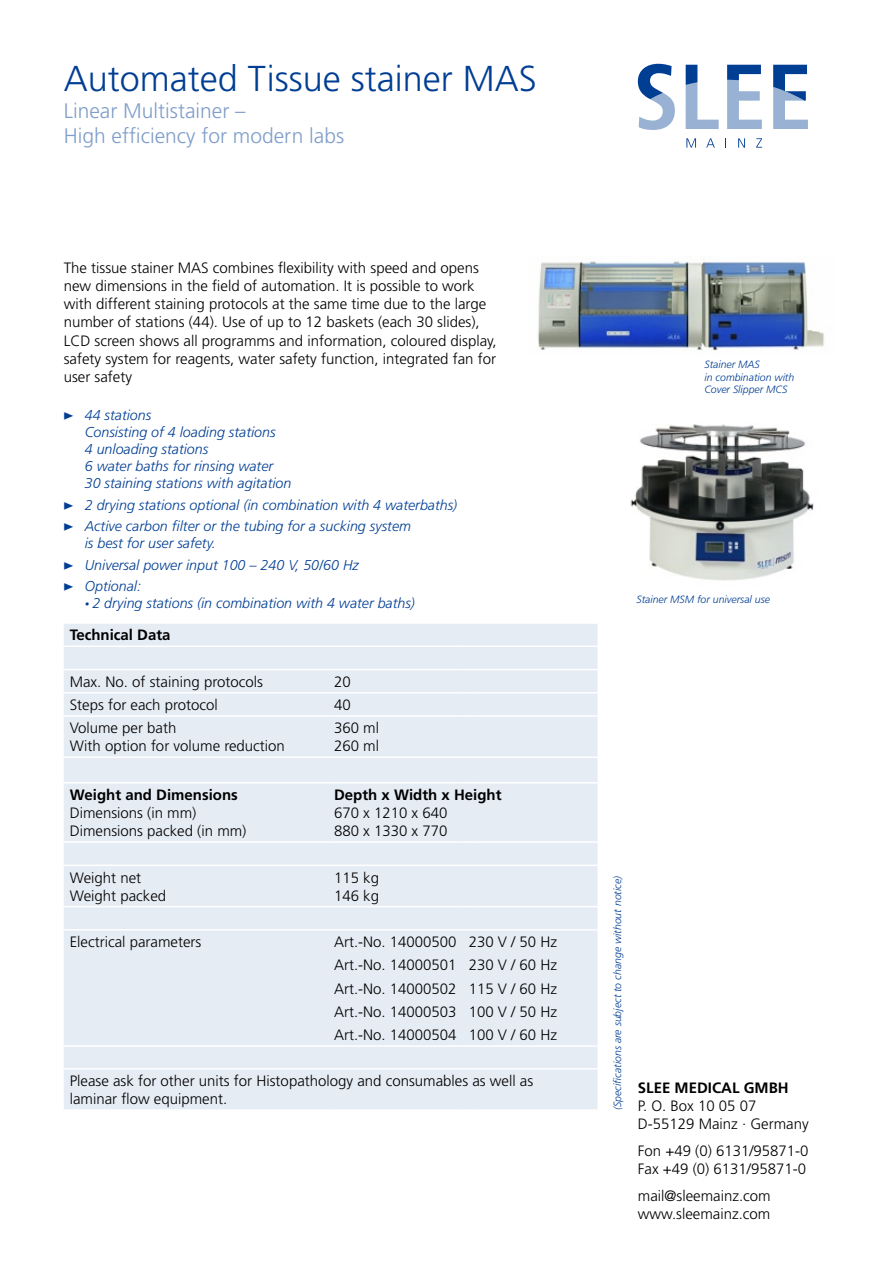
<style>
.page{position:relative;width:893px;height:1263px;background:#fff}
.page>*{position:absolute;margin:0;border:0;box-sizing:border-box;transform-origin:0 0}
.t1{font:300 36px "Frutiger";color:#003e93}
.t2{font:300 21px/25.2px "Frutiger";color:#809ec9}
.t3{font:300 15px/18px "Frutiger";color:#000}
.t4{font:700 15px "Frutiger";color:#000}
.t5{font:italic 300 14.25px/17.1px "Frutiger";color:#003e93}
.t6{font:italic 300 10.5px/12.6px "Frutiger";color:#003e93}
.s1{font-family:"The Sans Black Caps";font-weight:400}
</style>
<div class="page">
<img style="left:630px;top:424px;width:184px;height:157px">
<svg style="left:706px;top:138px;width:9px;height:10px"></svg>
<svg style="left:686px;top:138px;width:10px;height:10px"></svg>
<svg style="left:738px;top:138px;width:7px;height:10px"></svg>
<svg style="left:756px;top:138px;width:6px;height:10px"></svg>
<svg style="left:638px;top:64px;width:170px;height:66px"></svg>
<div style="left:64px;top:624px;width:533px;height:485px;background:#e6ecf4"></div>
<hr style="left:64px;top:669px;width:264px;height:1px;background:#fff">
<hr style="left:328px;top:669px;width:135px;height:1px;background:#fff">
<svg style="left:463px;top:669px;width:13px;height:1px"></svg>
<hr style="left:476px;top:669px;width:121px;height:1px;background:#fff">
<hr style="left:64px;top:692px;width:264px;height:1px;background:#fff">
<hr style="left:328px;top:692px;width:135px;height:1px;background:#fff">
<svg style="left:463px;top:692px;width:13px;height:1px"></svg>
<hr style="left:476px;top:692px;width:121px;height:1px;background:#fff">
<hr style="left:64px;top:715px;width:264px;height:2px;background:#fff">
<hr style="left:328px;top:715px;width:135px;height:2px;background:#fff">
<svg style="left:463px;top:715px;width:13px;height:2px"></svg>
<hr style="left:476px;top:715px;width:121px;height:2px;background:#fff">
<hr style="left:64px;top:756px;width:264px;height:2px;background:#fff">
<hr style="left:328px;top:756px;width:135px;height:2px;background:#fff">
<svg style="left:463px;top:756px;width:13px;height:2px"></svg>
<hr style="left:476px;top:756px;width:121px;height:2px;background:#fff">
<hr style="left:64px;top:782px;width:264px;height:1px;background:#fff">
<hr style="left:328px;top:782px;width:135px;height:1px;background:#fff">
<svg style="left:463px;top:782px;width:13px;height:1px"></svg>
<hr style="left:476px;top:782px;width:121px;height:1px;background:#fff">
<hr style="left:64px;top:841px;width:264px;height:2px;background:#fff">
<hr style="left:328px;top:841px;width:135px;height:2px;background:#fff">
<svg style="left:463px;top:841px;width:13px;height:2px"></svg>
<hr style="left:476px;top:841px;width:121px;height:2px;background:#fff">
<hr style="left:64px;top:864px;width:264px;height:2px;background:#fff">
<hr style="left:328px;top:864px;width:135px;height:2px;background:#fff">
<svg style="left:463px;top:864px;width:13px;height:2px"></svg>
<hr style="left:476px;top:864px;width:121px;height:2px;background:#fff">
<hr style="left:64px;top:906px;width:264px;height:1px;background:#fff">
<hr style="left:328px;top:906px;width:135px;height:1px;background:#fff">
<svg style="left:463px;top:906px;width:13px;height:1px"></svg>
<hr style="left:476px;top:906px;width:121px;height:1px;background:#fff">
<hr style="left:64px;top:929px;width:264px;height:1px;background:#fff">
<hr style="left:328px;top:929px;width:135px;height:1px;background:#fff">
<svg style="left:463px;top:929px;width:13px;height:1px"></svg>
<hr style="left:476px;top:929px;width:121px;height:1px;background:#fff">
<hr style="left:64px;top:1045px;width:264px;height:2px;background:#fff">
<hr style="left:328px;top:1045px;width:135px;height:2px;background:#fff">
<svg style="left:463px;top:1045px;width:13px;height:2px"></svg>
<hr style="left:476px;top:1045px;width:121px;height:2px;background:#fff">
<hr style="left:64px;top:1068px;width:264px;height:1px;background:#fff">
<hr style="left:328px;top:1068px;width:135px;height:1px;background:#fff">
<svg style="left:463px;top:1068px;width:13px;height:1px"></svg>
<hr style="left:476px;top:1068px;width:121px;height:1px;background:#fff">
<hr style="left:64px;top:645px;width:264px;height:2px;background:#fff">
<hr style="left:328px;top:645px;width:135px;height:2px;background:#fff">
<svg style="left:463px;top:645px;width:13px;height:2px"></svg>
<hr style="left:476px;top:645px;width:121px;height:2px;background:#fff">
<img style="left:538px;top:261px;width:286px;height:90px">
<h1 class="t1" style="left:64px;top:58px;width:474px">Automated Tissue stainer MAS</h1>
<h2 class="t2" style="left:64px;top:99px;width:282px">Linear Multistainer –<br>High efficiency for modern labs</h2>
<p class="t3" style="left:64px;top:259px;width:434px">The tissue stainer MAS combines flexibility with speed and opens new dimensions in the field of automation. It is possible to work with different staining protocols at the same time due to the large number of stations (44). Use of up to 12 baskets (each 30 slides), LCD screen shows all programms and information, coloured display, safety system for reagents, water safety function, integrated fan for user safety</p>
<p class="t5" style="left:85px;top:407px;width:208px;text-indent:-21px"><span class="s1">&gt;</span> 44 stations<br>Consisting of 4 loading stations<br>4 unloading stations<br>6 water baths for rinsing water<br>30 staining stations with agitation</p>
<p class="t5" style="left:64px;top:494px;width:395px;line-height:21.3px"><span class="s1">&gt;</span> 2 drying stations optional (in combination with 4 waterbaths) <span class="s1">&gt;</span> Active carbon filter or the tubing for a sucking system</p>
<p class="t5" style="left:64px;top:533px;width:297px;line-height:21.3px;text-indent:21px">is best for user safety.<br><span class="s1">&gt;</span> Universal power input 100 – 240 V, 50/60 Hz <span class="s1">&gt;</span> Optional:</p>
<p class="t5" style="left:85px;top:595px;width:332px"><span class="s1">·</span> 2 drying stations (in combination with 4 water baths)</p>
<p class="t4" style="left:70px;top:626px;width:102px">Technical Data</p>
<p class="t3" style="left:70px;top:673px;width:195px">Max. No. of staining protocols</p>
<p class="t3" style="left:334px;top:673px;width:18px">20</p>
<p class="t3" style="left:70px;top:696px;width:150px">Steps for each protocol</p>
<p class="t3" style="left:334px;top:696px;width:18px">40</p>
<p class="t3" style="left:70px;top:719px;width:217px">Volume per bath<br>With option for volume reduction</p>
<p class="t3" style="left:334px;top:719px;width:47px">360 ml<br>260 ml</p>
<p class="t4" style="left:70px;top:786px;width:170px">Weight and Dimensions</p>
<p class="t3" style="left:70px;top:804px;width:178px">Dimensions (in mm)<br>Dimensions packed (in mm)</p>
<p class="t4" style="left:334px;top:786px;width:169px">Depth x Width x Height</p>
<p class="t3" style="left:334px;top:804px;width:115px">670 x 1210 x 640<br>880 x 1330 x 770</p>
<p class="t3" style="left:70px;top:868px;width:98px">Weight net<br>Weight packed</p>
<p class="t3" style="left:334px;top:868px;width:47px">115 kg<br>146 kg</p>
<p class="t3" style="left:70px;top:933px;width:133px">Electrical parameters</p>
<p class="t3" style="left:334px;top:930px;width:225px;line-height:23.2px;text-align:justify">Art.-No. 14000500 230 V / 50 Hz Art.-No. 14000501 230 V / 60 Hz Art.-No. 14000502 115 V / 60 Hz Art.-No. 14000503 100 V / 50 Hz Art.-No. 14000504 100 V / 60 Hz</p>
<p class="t3" style="left:70px;top:1072px;width:465px">Please ask for other units for Histopathology and consumables as well as laminar flow equipment.</p>
<p class="t6" style="left:704px;top:358px;width:91px">Stainer MAS<br>in combination with<br>Cover Slipper MCS</p>
<p class="t6" style="left:636px;top:593px;width:135px">Stainer MSM for universal use</p>
<p class="t6" style="left:611px;top:1110px;width:236px;rotate:-90deg">(Specifications are subject to change without notice)</p>
<p class="t4" style="left:638px;top:1079px;width:152px">SLEE MEDICAL GMBH</p>
<p class="t3" style="left:638px;top:1097px;width:172px">P. O. Box 10 05 07<br>D-55129 Mainz · Germany</p>
<p class="t3" style="left:638px;top:1142px;width:172px">Fon +49 (0) 6131/95871-0<br>Fax +49 (0) 6131/95871-0</p>
<p class="t3" style="left:638px;top:1187px;width:134px">mail@sleemainz.com www.sleemainz.com</p>
</div>
